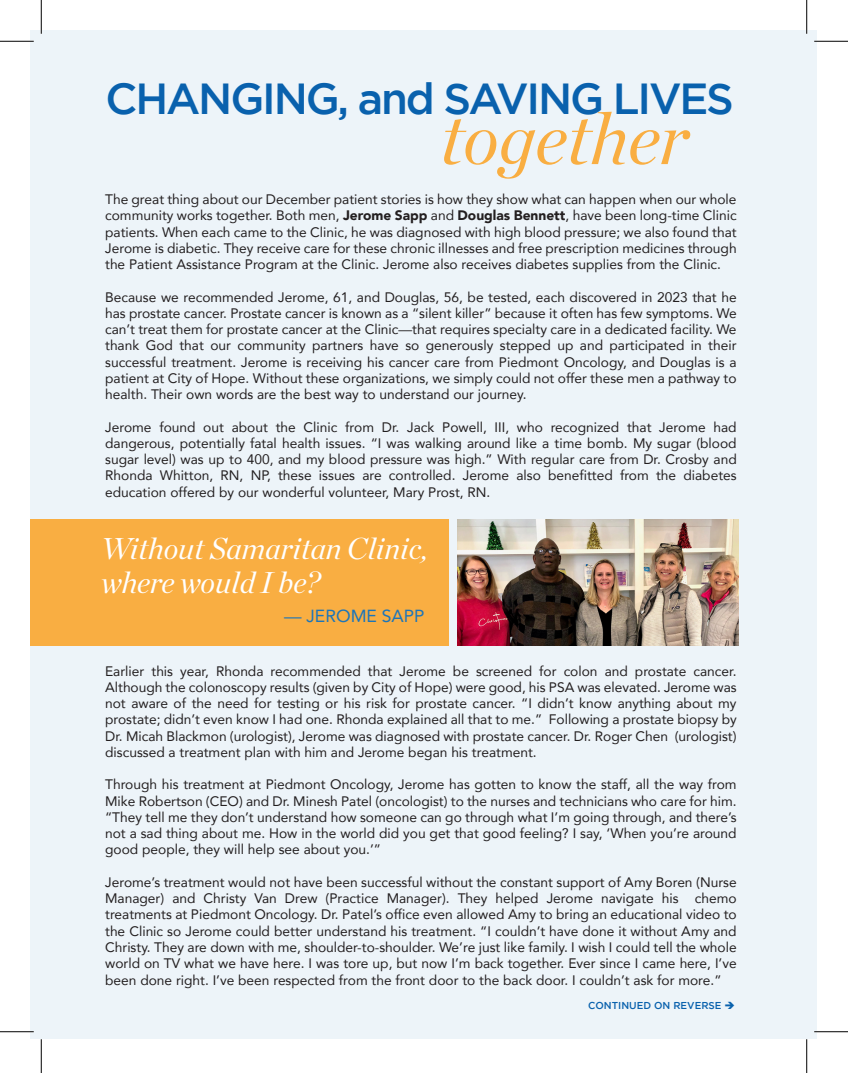
<style>
.page{position:relative;width:848px;height:1073px;background:#fff}
.page>*{position:absolute;margin:0;border:0;box-sizing:border-box;transform-origin:0 0}
.t1{font:italic 73px "Chronicle Display";color:#f9ae42}
.t2{font:500 43.25px "Gotham";letter-spacing:-.05em;color:#0961ad}
.t3{font:italic 30px/33.8px "Chronicle Display";color:#fff}
.t4{font:17.5px "Avenir";color:#1b75ba}
.t5{font:13.75px/16.2px "Avenir";color:#231f20;text-align:justify}
.t6{font:500 10px "Gotham";color:#0961ad}
.s1{font-weight:900}
</style>
<div class="page">
<div style="left:30px;top:30px;width:787px;height:1009px;background:#edf4f9"></div>
<img style="left:457px;top:519px;width:281px;height:126px">
<div style="left:30px;top:519px;width:418px;height:126px;background:#f9ae42"></div>
<hr style="left:0;top:40px;width:34px;height:2px;background:#fff">
<hr style="left:814px;top:40px;width:34px;height:2px;background:#fff">
<hr style="left:0;top:1030px;width:34px;height:2px;background:#fff">
<hr style="left:814px;top:1030px;width:34px;height:2px;background:#fff">
<hr style="left:40px;top:0;width:2px;height:34px;background:#fff">
<hr style="left:805px;top:0;width:2px;height:34px;background:#fff">
<hr style="left:0;top:41px;width:34px;height:1px;background:#000">
<hr style="left:814px;top:41px;width:34px;height:1px;background:#000">
<hr style="left:0;top:1031px;width:34px;height:1px;background:#000">
<hr style="left:814px;top:1031px;width:34px;height:1px;background:#000">
<hr style="left:41px;top:0;width:1px;height:34px;background:#000">
<hr style="left:41px;top:1039px;width:1px;height:33px;background:#000">
<hr style="left:806px;top:0;width:1px;height:34px;background:#000">
<hr style="left:806px;top:1039px;width:1px;height:33px;background:#000">
<h2 class="t2" style="left:106px;top:74px;width:630px">CHANGING, and SAVING LIVES</h2>
<h1 class="t1" style="left:440px;top:81px;width:250px">together</h1>
<p class="t5" style="left:105px;top:191px;width:633px">The great thing about our December patient stories is how they show what can happen when our whole community works together. Both men, <span class="s1">Jerome Sapp</span> and <span class="s1">Douglas Bennett</span>, have been long-time Clinic patients. When each came to the Clinic, he was diagnosed with high blood pressure; we also found that Jerome is diabetic. They receive care for these chronic illnesses and free prescription medicines through the Patient Assistance Program at the Clinic. Jerome also receives diabetes supplies from the Clinic.</p>
<p class="t5" style="left:105px;top:288px;width:633px">Because we recommended Jerome, 61, and Douglas, 56, be tested, each discovered in 2023 that he has prostate cancer. Prostate cancer is known as a “silent killer” because it often has few symptoms. We can’t treat them for prostate cancer at the Clinic—that requires specialty care in a dedicated facility. We thank God that our community partners have so generously stepped up and participated in their successful treatment. Jerome is receiving his cancer care from Piedmont Oncology, and Douglas is a patient at City of Hope. Without these organizations, we simply could not offer these men a pathway to health. Their own words are the best way to understand our journey.</p>
<p class="t5" style="left:105px;top:418px;width:633px">Jerome found out about the Clinic from Dr. Jack Powell, III, who recognized that Jerome had dangerous, potentially fatal health issues. “I was walking around like a time bomb. My sugar (blood sugar level) was up to 400, and my blood pressure was high.” With regular care from Dr. Crosby and Rhonda Whitton, RN, NP, these issues are controlled. Jerome also benefitted from the diabetes education offered by our wonderful volunteer, Mary Prost, RN.</p>
<h3 class="t3" style="left:101px;top:529px;width:328px">Without Samaritan Clinic, where would I be?</h3>
<p class="t4" style="left:284px;top:602px;width:142px">— JEROME SAPP</p>
<p class="t5" style="left:105px;top:662px;width:633px">Earlier this year, Rhonda recommended that Jerome be screened for colon and prostate cancer.<br>Although the colonoscopy results (given by City of Hope) were good, his PSA was elevated. Jerome was not aware of the need for testing or his risk for prostate cancer. “I didn’t know anything about my prostate; didn’t even know I had one. Rhonda explained all that to me.” Following a prostate biopsy by Dr. Micah Blackmon (urologist), Jerome was diagnosed with prostate cancer. Dr. Roger Chen (urologist) discussed a treatment plan with him and Jerome began his treatment.</p>
<p class="t5" style="left:105px;top:776px;width:633px">Through his treatment at Piedmont Oncology, Jerome has gotten to know the staff, all the way from Mike Robertson (CEO) and Dr. Minesh Patel (oncologist) to the nurses and technicians who care for him. “They tell me they don’t understand how someone can go through what I’m going through, and there’s not a sad thing about me. How in the world did you get that good feeling? I say, ‘When you’re around good people, they will help see about you.’”</p>
<p class="t5" style="left:105px;top:873px;width:633px">Jerome’s treatment would not have been successful without the constant support of Amy Boren (Nurse Manager) and Christy Van Drew (Practice Manager). They helped Jerome navigate his chemo treatments at Piedmont Oncology. Dr. Patel’s office even allowed Amy to bring an educational video to the Clinic so Jerome could better understand his treatment. “I couldn’t have done it without Amy and Christy. They are down with me, shoulder-to-shoulder. We’re just like family. I wish I could tell the whole world on TV what we have here. I was tore up, but now I’m back together. Ever since I came here, I’ve been done right. I’ve been respected from the front door to the back door. I couldn’t ask for more.”</p>
<p class="t6" style="left:588px;top:999px;width:148px">CONTINUED ON REVERSE ➔</p>
</div>
